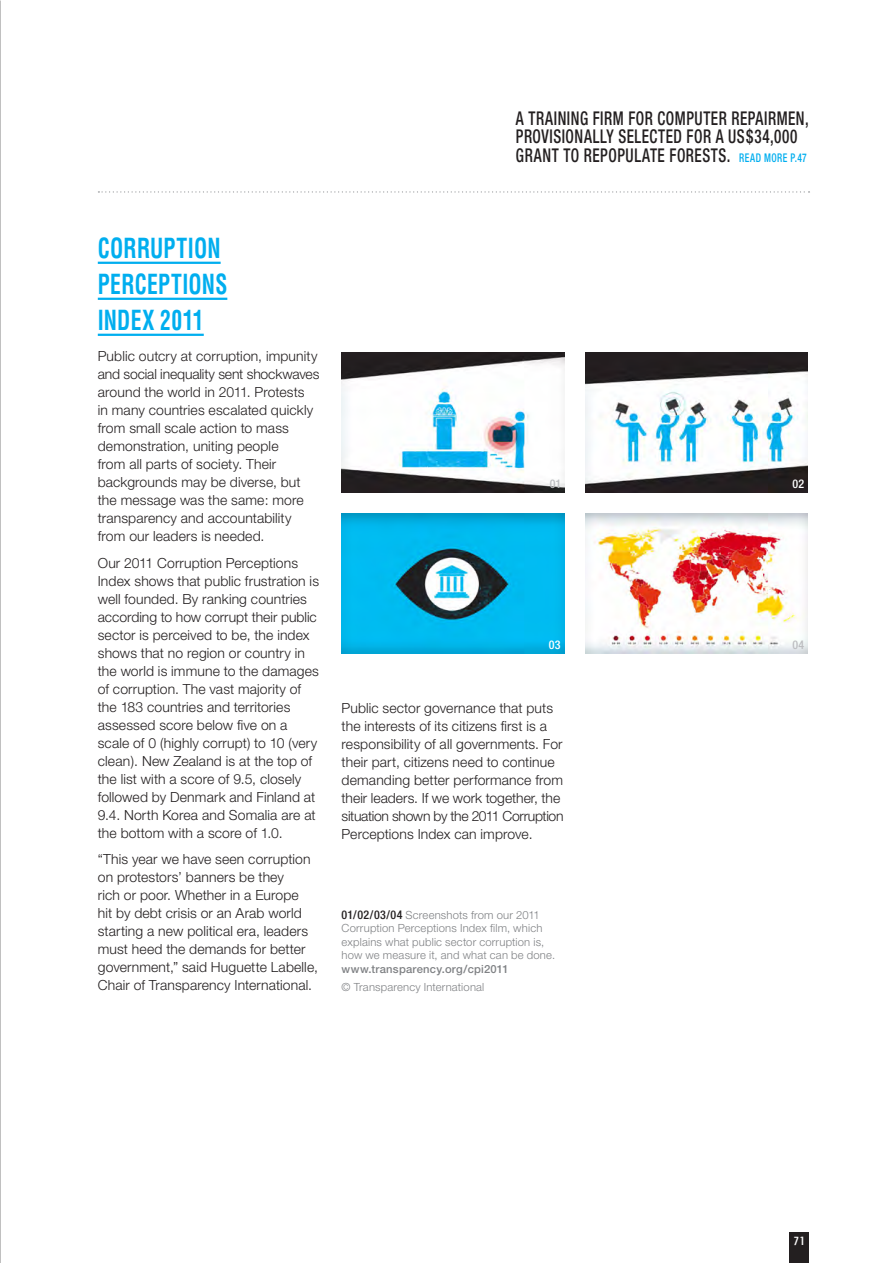
<style>
.page{position:relative;width:893px;height:1263px;background:#fff}
.page>*{position:absolute;margin:0;border:0;box-sizing:border-box;transform-origin:0 0}
.body_copy{font:700 condensed 27px/36px "Helvetica";letter-spacing:.01em;color:#00aeef;scale:.8 1}
.body_copy-2{font:500 condensed 19.05px/18.9px "Helvetica Neue";letter-spacing:.035em;color:#231f20;scale:.8 1}
.body_copy-3{font:300 13.95px/18px "Helvetica Neue";letter-spacing:.01em;color:#231f20}
.t1{font:13.5px "Folio BEF Medium Con";color:#fff}
.body_copy-4{font:500 condensed 12px "Helvetica Neue";color:#bcbdc0}
.body_copy-5{font:500 condensed 12px "Helvetica Neue";color:#fff}
.body_copy-6{font:300 11.25px/13.5px "Helvetica Neue";letter-spacing:.015em;color:#808285}
.body_copy-7{font:500 11.25px "Helvetica Neue";letter-spacing:.02em;color:#808285}
.s1{font-size:12px;color:#00aeef}
.s2{font-weight:500;font-stretch:condensed;font-size:12px;color:#231f20}
</style>
<div class="page">
<hr style="left:98px;top:262px;width:123px;height:2px;background:#00aeef">
<hr style="left:98px;top:298px;width:129px;height:2px;background:#00aeef">
<hr style="left:98px;top:334px;width:106px;height:2px;background:#00aeef">
<div style="left:789px;top:1232px;width:19px;height:31px;background:#231f20"></div>
<svg style="left:98px;top:191px;width:711px;height:2px"></svg>
<img style="left:342px;top:353px;width:222px;height:140px">
<img style="left:585px;top:353px;width:223px;height:140px">
<img style="left:342px;top:514px;width:222px;height:139px">
<img style="left:585px;top:514px;width:223px;height:139px">
<p class="body_copy-2" style="left:516px;top:108px;width:367px">A TRAINING FIRM FOR COMPUTER REPAIRMEN,<br>PROVISIONALLY SELECTED FOR A US$34,000<br>GRANT TO REPOPULATE FORESTS. <span class="s1">READ MORE P.47</span></p>
<p class="body_copy" style="left:98px;top:230px;width:163px">CORRUPTION<br>PERCEPTIONS<br>INDEX 2011</p>
<p class="body_copy-3" style="left:98px;top:347px;width:223px">Public outcry at corruption, impunity and social inequality sent shockwaves around the world in 2011. Protests<br>in many countries escalated quickly from small scale action to mass demonstration, uniting people<br>from all parts of society. Their backgrounds may be diverse, but the message was the same: more transparency and accountability from our leaders is needed.</p>
<p class="body_copy-3" style="left:98px;top:553px;width:223px">Our 2011 Corruption Perceptions Index shows that public frustration is well founded. By ranking countries according to how corrupt their public sector is perceived to be, the index shows that no region or country in the world is immune to the damages of corruption. The vast majority of the 183 countries and territories assessed score below five on a scale of 0 (highly corrupt) to 10 (very clean). New Zealand is at the top of the list with a score of 9.5, closely followed by Denmark and Finland at 9.4. North Korea and Somalia are at the bottom with a score of 1.0.</p>
<p class="body_copy-3" style="left:98px;top:850px;width:222px">“This year we have seen corruption on protestors’ banners be they<br>rich or poor. Whether in a Europe<br>hit by debt crisis or an Arab world starting a new political era, leaders must heed the demands for better government,” said Huguette Labelle, Chair of Transparency International.</p>
<p class="body_copy-4" style="left:550px;top:476px;width:13px">01</p>
<p class="body_copy-5" style="left:792px;top:477px;width:13px">02</p>
<p class="body_copy-5" style="left:549px;top:638px;width:13px">03</p>
<p class="body_copy-4" style="left:792px;top:638px;width:13px">04</p>
<p class="body_copy-3" style="left:342px;top:698px;width:223px">Public sector governance that puts the interests of its citizens first is a responsibility of all governments. For their part, citizens need to continue demanding better performance from their leaders. If we work together, the situation shown by the 2011 Corruption Perceptions Index can improve.</p>
<p class="body_copy-6" style="left:342px;top:908px;width:215px"><span class="s2">01/02/03/04</span> Screenshots from our 2011<br>Corruption Perceptions Index film, which explains what public sector corruption is, how we measure it, and what can be done.</p>
<p class="body_copy-7" style="left:342px;top:962px;width:169px">www.transparency.org/cpi2011</p>
<p class="body_copy-6" style="left:342px;top:980px;width:144px">© Transparency International</p>
<p class="t1" style="left:792px;top:1234px;width:14px">35</p>
<p class="t1" style="left:794px;top:1234px;width:13px">71</p>
</div>
